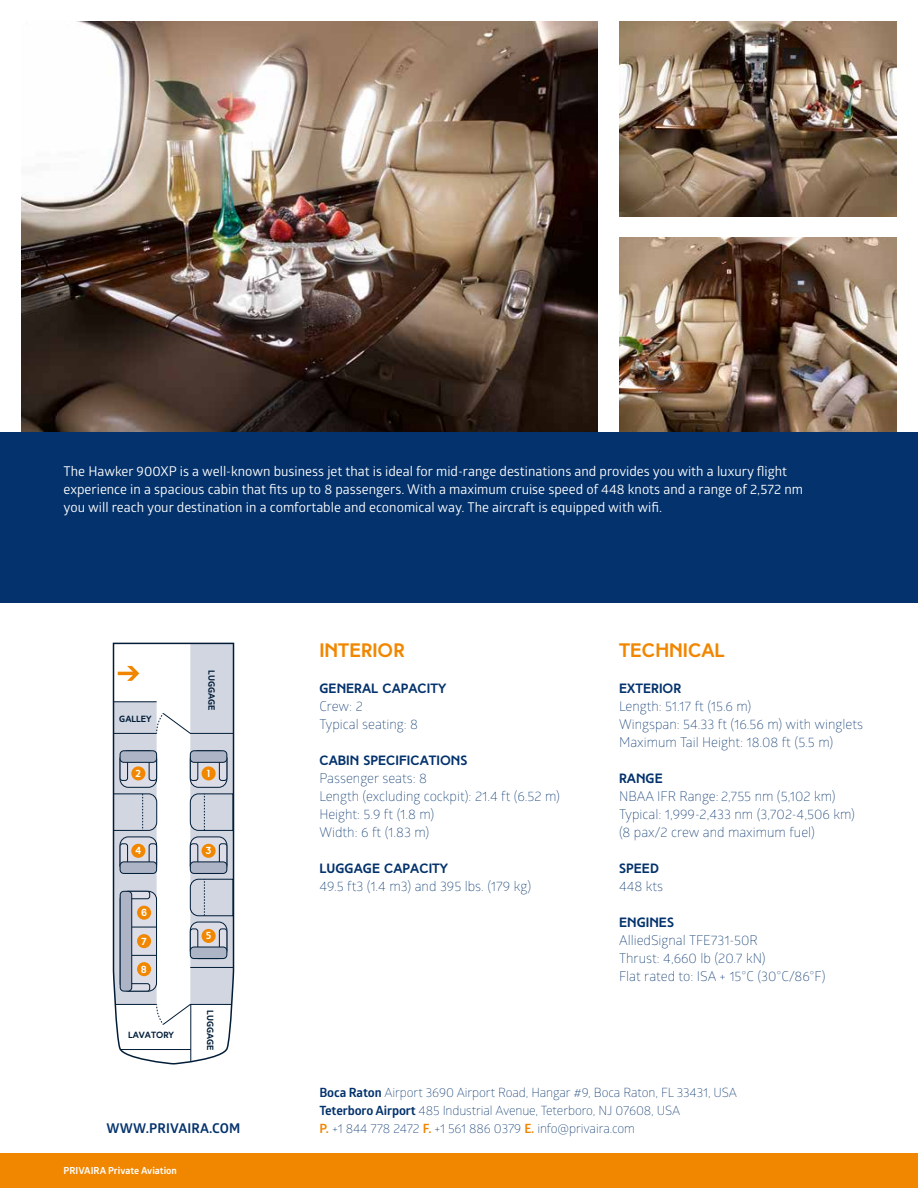
<style>
.page{position:relative;width:918px;height:1188px;background:#fff}
.page>*{position:absolute;margin:0;border:0;box-sizing:border-box;transform-origin:0 0}
.t1{font:700 19.5px "High Tide";color:#f18700}
.t2{font:300 13.5px/18px "Glober";color:#03326c}
.t3{font:13.5px/18px "Glober";color:#fff}
.t4{font:700 13.5px "High Tide";color:#03326c}
.t5{font:700 13.5px "Glober";letter-spacing:.01em;color:#03326c}
.t6{font:300 12.75px/18px "Glober";letter-spacing:-.01em;color:#03326c}
.t7{font:700 10.2px "High Tide";color:#fff}
.t8{font:700 9.75px "Glober";color:#fff}
.t9{font:700 9px "High Tide";color:#001c37}
.s1{font-weight:700}
.s2{font-weight:700;color:#f18700}
</style>
<div class="page">
<svg style="left:112px;top:642px;width:123px;height:423px"></svg>
<hr style="left:191px;top:1004px;width:1px;height:58px;background:#001c37">
<hr style="left:120px;top:1049px;width:71px;height:1px;background:#001c37">
<svg style="left:113px;top:643px;width:120px;height:382px"></svg>
<div style="left:120px;top:891px;width:12px;height:100px;background:#adb4c5;border-radius:4px"></div>
<div style="left:120px;top:891px;width:12px;height:100px;border:1px solid #001c37;border-radius:4px"></div>
<div style="left:202px;top:766px;width:14px;height:14px;background:#f18700;border-radius:50%"></div>
<div style="left:131px;top:766px;width:14px;height:14px;background:#f18700;border-radius:50%"></div>
<div style="left:202px;top:844px;width:14px;height:14px;background:#f18700;border-radius:50%"></div>
<div style="left:202px;top:929px;width:14px;height:14px;background:#f18700;border-radius:50%"></div>
<div style="left:131px;top:844px;width:14px;height:14px;background:#f18700;border-radius:50%"></div>
<div style="left:137px;top:906px;width:14px;height:14px;background:#f18700;border-radius:50%"></div>
<div style="left:137px;top:934px;width:14px;height:14px;background:#f18700;border-radius:50%"></div>
<div style="left:137px;top:962px;width:14px;height:14px;background:#f18700;border-radius:50%"></div>
<img style="left:21px;top:21px;width:577px;height:412px">
<img style="left:619px;top:238px;width:278px;height:195px">
<img style="left:619px;top:21px;width:278px;height:195px">
<div style="left:0;top:433px;width:918px;height:170px;background:#03326c"></div>
<div style="left:0;top:1154px;width:918px;height:34px;background:#f18700"></div>
<p class="t3" style="left:64px;top:462px;width:741px">The Hawker 900XP is a well-known business jet that is ideal for mid-range destinations and provides you with a luxury flight experience in a spacious cabin that fits up to 8 passengers. With a maximum cruise speed of 448 knots and a range of 2,572 nm you will reach your destination in a comfortable and economical way. The aircraft is equipped with wifi.</p>
<p class="t9" style="left:119px;top:713px;width:34px">GALLEY</p>
<p class="t9" style="left:217px;top:670px;width:42px;rotate:90deg">LUGGAGE</p>
<p class="t7" style="left:136px;top:767px;width:7px">2</p>
<p class="t7" style="left:207px;top:767px;width:4px">1</p>
<p class="t7" style="left:136px;top:845px;width:7px">4</p>
<p class="t7" style="left:141px;top:907px;width:8px">6</p>
<p class="t7" style="left:141px;top:935px;width:7px">7</p>
<p class="t7" style="left:141px;top:963px;width:7px">8</p>
<p class="t9" style="left:128px;top:1030px;width:48px">LAVATORY</p>
<p class="t7" style="left:206px;top:845px;width:7px">3</p>
<p class="t7" style="left:206px;top:930px;width:7px">5</p>
<p class="t9" style="left:216px;top:1010px;width:42px;rotate:90deg">LUGGAGE</p>
<h1 class="t1" style="left:319px;top:639px;width:87px">INTERIOR</h1>
<p class="t4" style="left:319px;top:680px;width:129px">GENERAL CAPACITY</p>
<p class="t2" style="left:319px;top:697px;width:100px">Crew: 2<br>Typical seating: 8</p>
<p class="t4" style="left:319px;top:752px;width:150px">CABIN SPECIFICATIONS</p>
<p class="t2" style="left:319px;top:769px;width:242px">Passenger seats: 8<br>Length (excluding cockpit): 21.4 ft (6.52 m)<br>Height: 5.9 ft (1.8 m)<br>Width: 6 ft (1.83 m)</p>
<p class="t4" style="left:319px;top:860px;width:130px">LUGGAGE CAPACITY</p>
<p class="t2" style="left:319px;top:877px;width:213px">49.5 ft3 (1.4 m3) and 395 lbs. (179 kg)</p>
<h1 class="t1" style="left:619px;top:639px;width:107px">TECHNICAL</h1>
<p class="t4" style="left:619px;top:680px;width:64px">EXTERIOR</p>
<p class="t2" style="left:619px;top:697px;width:245px">Length: 51.17 ft (15.6 m)<br>Wingspan: 54.33 ft (16.56 m) with winglets<br>Maximum Tail Height: 18.08 ft (5.5 m)</p>
<p class="t4" style="left:619px;top:770px;width:45px">RANGE</p>
<p class="t2" style="left:619px;top:787px;width:237px">NBAA IFR Range: 2,755 nm (5,102 km)<br>Typical: 1,999-2,433 nm (3,702-4,506 km) (8 pax/2 crew and maximum fuel)</p>
<p class="t4" style="left:619px;top:860px;width:41px">SPEED</p>
<p class="t2" style="left:619px;top:877px;width:46px">448 kts</p>
<p class="t4" style="left:619px;top:914px;width:57px">ENGINES</p>
<p class="t2" style="left:619px;top:931px;width:208px">AlliedSignal TFE731-50R<br>Thrust: 4,660 lb (20.7 kN)<br>Flat rated to: ISA + 15°C (30°C/86°F)</p>
<p class="t6" style="left:319px;top:1083px;width:419px"><span class="s1">Boca Raton</span> Airport 3690 Airport Road, Hangar #9, Boca Raton, FL 33431, USA<br><span class="s1">Teterboro Airport</span> 485 Industrial Avenue, Teterboro, NJ 07608, USA</p>
<p class="t5" style="left:107px;top:1119px;width:135px">WWW.PRIVAIRA.COM</p>
<p class="t6" style="left:319px;top:1119px;width:317px"><span class="s2">P.</span> +1 844 778 2472 <span class="s2">F.</span> +1 561 886 0379 <span class="s2">E.</span> info@privaira.com</p>
<p class="t8" style="left:64px;top:1164px;width:115px">PRIVAIRA Private Aviation</p>
</div>
